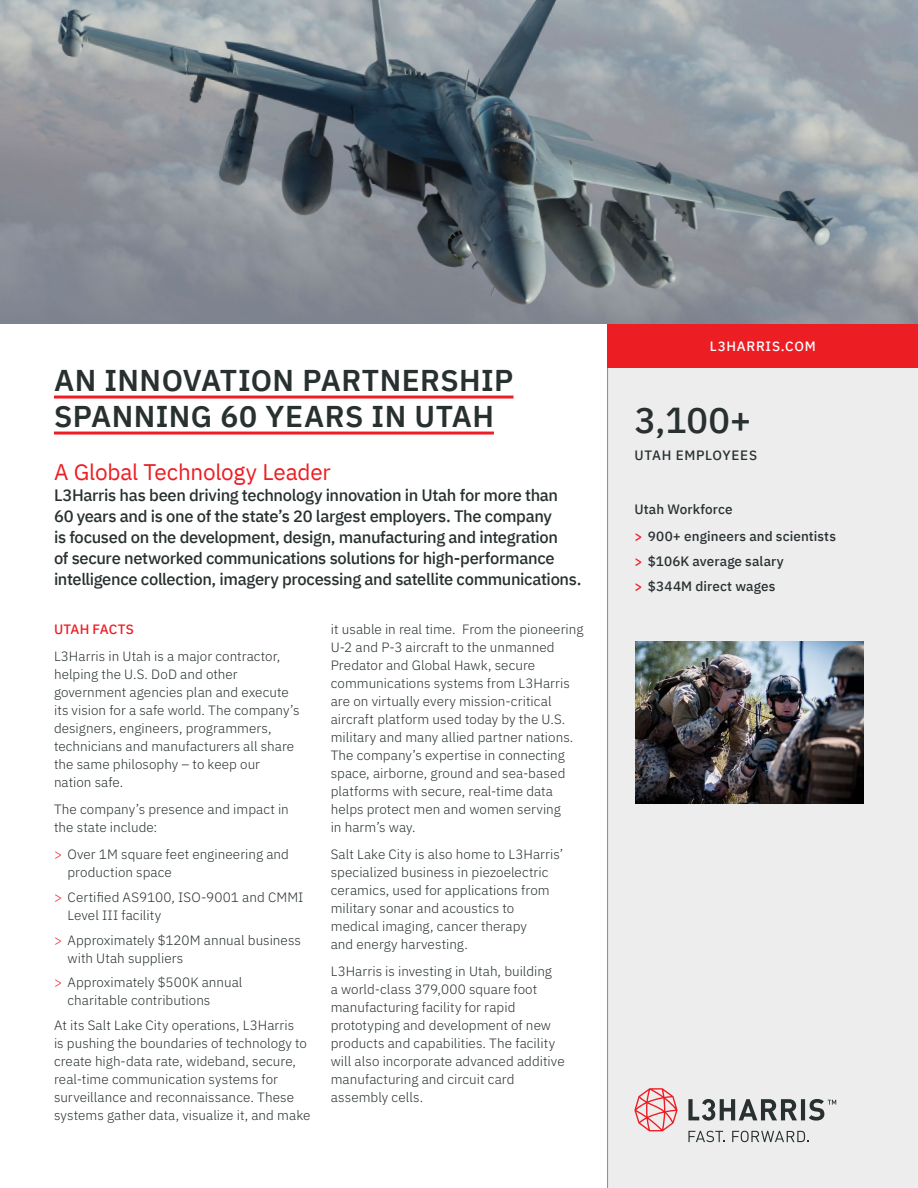
<style>
.page{position:relative;width:918px;height:1188px;background:#fff}
.page>*{position:absolute;margin:0;border:0;box-sizing:border-box;transform-origin:0 0}
.t1{font:500 36px "IBM Plex Sans";color:#283030}
.t2{font:600 30px/36px "IBM Plex Sans";letter-spacing:.015em;color:#283030}
.t3{font:22.5px "IBM Plex Sans";letter-spacing:-.01em;color:#ed1d24}
.t4{font:500 16.5px/21px "IBM Plex Sans";letter-spacing:-.02em;color:#283030}
.t5{font:300 13.5px/18px "IBM Plex Sans";letter-spacing:.005em;color:#283030}
.t6{font:500 13.5px/27px "IBM Plex Sans";letter-spacing:.01em;color:#283030}
.t7{font:500 13.5px "IBM Plex Sans";letter-spacing:.05em;color:#283030}
.t8{font:500 13.5px "IBM Plex Sans";letter-spacing:.055em;color:#fff}
.t9{font:500 13.5px "IBM Plex Sans";letter-spacing:.015em;color:#ed1d24}
.s1{color:#ed1d24}
</style>
<div class="page">
<hr style="left:54px;top:396px;width:459px;height:3px;background:#ed1d24">
<hr style="left:54px;top:432px;width:440px;height:3px;background:#ed1d24">
<div style="left:608px;top:324px;width:310px;height:864px;background:#ededee"></div>
<hr style="left:607px;top:324px;width:1px;height:864px;background:#8a8c8e">
<img style="left:636px;top:641px;width:228px;height:162px">
<div style="left:608px;top:324px;width:310px;height:43px;background:#ed1d24"></div>
<img style="left:0;top:0;width:918px;height:324px">
<svg style="left:634px;top:1088px;width:44px;height:43px"></svg>
<svg style="left:688px;top:1131px;width:37px;height:11px"></svg>
<svg style="left:732px;top:1131px;width:77px;height:11px"></svg>
<svg style="left:688px;top:1099px;width:148px;height:22px"></svg>
<h2 class="t2" style="left:54px;top:360px;width:461px">AN INNOVATION PARTNERSHIP<br>SPANNING 60 YEARS IN UTAH</h2>
<h3 class="t3" style="left:54px;top:454px;width:278px">A Global Technology Leader</h3>
<p class="t4" style="left:54px;top:483px;width:529px">L3Harris has been driving technology innovation in Utah for more than 60 years and is one of the state’s 20 largest employers. The company<br>is focused on the development, design, manufacturing and integration<br>of secure networked communications solutions for high-performance intelligence collection, imagery processing and satellite communications.</p>
<p class="t5" style="left:331px;top:619px;width:254px">it usable in real time. From the pioneering U-2 and P-3 aircraft to the unmanned Predator and Global Hawk, secure communications systems from L3Harris are on virtually every mission-critical aircraft platform used today by the U.S. military and many allied partner nations.<br>The company’s expertise in connecting space, airborne, ground and sea-based platforms with secure, real-time data helps protect men and women serving<br>in harm’s way.</p>
<p class="t5" style="left:331px;top:844px;width:234px">Salt Lake City is also home to L3Harris’ specialized business in piezoelectric ceramics, used for applications from military sonar and acoustics to medical imaging, cancer therapy<br>and energy harvesting.</p>
<p class="t5" style="left:331px;top:961px;width:235px">L3Harris is investing in Utah, building<br>a world-class 379,000 square foot manufacturing facility for rapid prototyping and development of new products and capabilities. The facility will also incorporate advanced additive manufacturing and circuit card assembly cells.</p>
<p class="t9" style="left:54px;top:619px;width:81px">UTAH FACTS</p>
<p class="t5" style="left:54px;top:646px;width:247px">L3Harris in Utah is a major contractor, helping the U.S. DoD and other government agencies plan and execute its vision for a safe world. The company’s designers, engineers, programmers, technicians and manufacturers all share the same philosophy – to keep our nation safe.</p>
<p class="t5" style="left:54px;top:799px;width:236px">The company’s presence and impact in the state include:</p>
<p class="t5" style="left:68px;top:844px;width:223px;text-indent:-14px"><span class="s1">&gt;</span> Over 1M square feet engineering and production space</p>
<p class="t5" style="left:68px;top:887px;width:238px;text-indent:-14px"><span class="s1">&gt;</span> Certified AS9100, ISO-9001 and CMMI<br>Level III facility</p>
<p class="t5" style="left:68px;top:930px;width:235px;text-indent:-14px"><span class="s1">&gt;</span> Approximately $120M annual business with Utah suppliers</p>
<p class="t5" style="left:68px;top:972px;width:177px;text-indent:-14px"><span class="s1">&gt;</span> Approximately $500K annual charitable contributions</p>
<p class="t5" style="left:54px;top:1015px;width:258px">At its Salt Lake City operations, L3Harris<br>is pushing the boundaries of technology to create high-data rate, wideband, secure, real-time communication systems for surveillance and reconnaissance. These systems gather data, visualize it, and make</p>
<p class="t8" style="left:710px;top:336px;width:107px">L3HARRIS.COM</p>
<h1 class="t1" style="left:634px;top:392px;width:118px">3,100+</h1>
<p class="t7" style="left:634px;top:445px;width:124px">UTAH EMPLOYEES</p>
<p class="t6" style="left:634px;top:495px;width:203px">Utah Workforce<br><span class="s1">&gt;</span> 900+ engineers and scientists</p>
<p class="t6" style="left:634px;top:547px;width:151px;line-height:24.8px"><span class="s1">&gt;</span> $106K average salary <span class="s1">&gt;</span> $344M direct wages</p>
</div>
